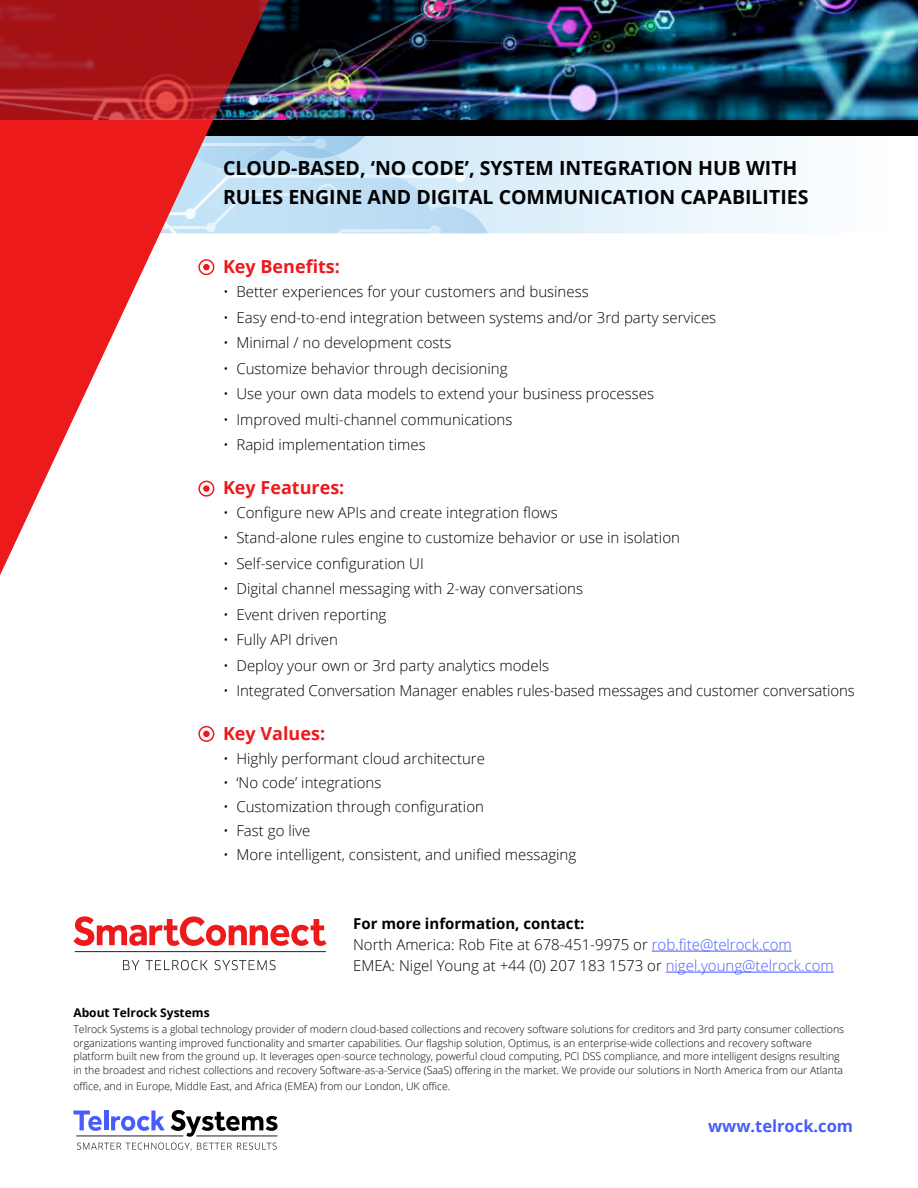
<style>
.page{position:relative;width:918px;height:1188px;background:#fff}
.page>*{position:absolute;margin:0;border:0;box-sizing:border-box;transform-origin:0 0}
.t1{font:700 19.5px/28.5px "Open Sans";color:#000}
.t2{font:700 18px "Open Sans";color:#ed1a1c}
.t3{font:700 16.5px "Open Sans";color:#475cfc}
.t4{font:300 15px/21px "Open Sans";color:#000}
.t5{font:700 12px "Open Sans";color:#000}
.t6{font:300 10.5px/13.5px "Open Sans";color:#000}
.s1{font-weight:700}
.s2{color:#475cfc}
</style>
<div class="page">
<svg style="left:381px;top:135px;width:508px;height:98px"></svg>
<img style="left:303px;top:135px;width:5px;height:6px">
<img style="left:337px;top:150px;width:151px;height:83px">
<img style="left:303px;top:142px;width:34px;height:19px">
<img style="left:303px;top:143px;width:12px;height:3px">
<svg style="left:315px;top:139px;width:10px;height:10px"></svg>
<svg style="left:303px;top:161px;width:163px;height:73px;background:#c7e3f5"></svg>
<svg style="left:73px;top:1111px;width:29px;height:20px"></svg>
<hr style="left:104px;top:1111px;width:4px;height:19px;background:#475cfc">
<svg style="left:111px;top:1111px;width:54px;height:20px"></svg>
<svg style="left:171px;top:1110px;width:107px;height:27px"></svg>
<svg style="left:77px;top:1143px;width:200px;height:8px"></svg>
<hr style="left:76px;top:1136px;width:107px;height:1px;background:#241f21">
<hr style="left:196px;top:1136px;width:81px;height:1px;background:#241f21">
<hr style="left:652px;top:951px;width:140px;height:1px;background:#475cfc">
<hr style="left:666px;top:972px;width:168px;height:1px;background:#475cfc">
<div style="left:0;top:120px;width:918px;height:15px;background:#000"></div>
<img style="left:303px;top:0;width:615px;height:120px">
<svg style="left:0;top:0;width:303px;height:575px"></svg>
<div style="left:203px;top:264px;width:7px;height:6px;background:#ed1a1c;border-radius:50%"></div>
<div style="left:198px;top:259px;width:16px;height:16px;border:2px solid #ed1a1c;border-radius:50%"></div>
<div style="left:203px;top:485px;width:7px;height:7px;background:#ed1a1c;border-radius:50%"></div>
<div style="left:198px;top:481px;width:16px;height:16px;border:2px solid #ed1a1c;border-radius:50%"></div>
<div style="left:203px;top:731px;width:7px;height:6px;background:#ed1a1c;border-radius:50%"></div>
<div style="left:198px;top:726px;width:16px;height:16px;border:2px solid #ed1a1c;border-radius:50%"></div>
<svg style="left:73px;top:916px;width:254px;height:30px"></svg>
<hr style="left:75px;top:951px;width:251px;height:1px;background:#241f21">
<svg style="left:123px;top:960px;width:16px;height:10px"></svg>
<svg style="left:146px;top:960px;width:62px;height:10px"></svg>
<svg style="left:215px;top:960px;width:61px;height:10px"></svg>
<h1 class="t1" style="left:223px;top:154px;width:587px">CLOUD-BASED, ‘NO CODE’, SYSTEM INTEGRATION HUB WITH<br>RULES ENGINE AND DIGITAL COMMUNICATION CAPABILITIES</h1>
<p class="t2" style="left:223px;top:254px;width:119px">Key Benefits:</p>
<p class="t4" style="left:223px;top:281px;width:367px">• Better experiences for your customers and business</p>
<p class="t4" style="left:223px;top:306px;width:495px">• Easy end-to-end integration between systems and/or 3rd party services</p>
<p class="t4" style="left:223px;top:332px;width:230px">• Minimal / no development costs</p>
<p class="t4" style="left:223px;top:357px;width:286px">• Customize behavior through decisioning</p>
<p class="t4" style="left:223px;top:383px;width:433px">• Use your own data models to extend your business processes</p>
<p class="t4" style="left:223px;top:408px;width:291px">• Improved multi-channel communications</p>
<p class="t4" style="left:223px;top:434px;width:204px">• Rapid implementation times</p>
<p class="t2" style="left:223px;top:474px;width:123px">Key Features:</p>
<p class="t4" style="left:223px;top:501px;width:336px">• Configure new APIs and create integration flows</p>
<p class="t4" style="left:223px;top:527px;width:458px">• Stand-alone rules engine to customize behavior or use in isolation</p>
<p class="t4" style="left:223px;top:552px;width:202px">• Self-service configuration UI</p>
<p class="t4" style="left:223px;top:578px;width:361px">• Digital channel messaging with 2-way conversations</p>
<p class="t4" style="left:223px;top:603px;width:165px">• Event driven reporting</p>
<p class="t4" style="left:223px;top:629px;width:116px">• Fully API driven</p>
<p class="t4" style="left:223px;top:654px;width:328px">• Deploy your own or 3rd party analytics models</p>
<p class="t4" style="left:223px;top:680px;width:633px">• Integrated Conversation Manager enables rules-based messages and customer conversations</p>
<p class="t2" style="left:223px;top:720px;width:104px">Key Values:</p>
<p class="t4" style="left:223px;top:747px;width:264px">• Highly performant cloud architecture</p>
<p class="t4" style="left:223px;top:771px;width:160px">• ‘No code’ integrations</p>
<p class="t4" style="left:223px;top:795px;width:262px">• Customization through configuration</p>
<p class="t4" style="left:223px;top:819px;width:89px">• Fast go live</p>
<p class="t4" style="left:223px;top:843px;width:355px">• More intelligent, consistent, and unified messaging</p>
<p class="t4" style="left:353px;top:913px;width:482px"><span class="s1">For more information, contact:<br></span>North America: Rob Fite at 678-451-9975 or <span class="s2">rob.fite@telrock.com<br></span>EMEA: Nigel Young at +44 (0) 207 183 1573 or <span class="s2">nigel.young@telrock.com</span></p>
<p class="t5" style="left:73px;top:1004px;width:138px">About Telrock Systems</p>
<p class="t6" style="left:73px;top:1022px;width:772px">Telrock Systems is a global technology provider of modern cloud-based collections and recovery software solutions for creditors and 3rd party consumer collections organizations wanting improved functionality and smarter capabilities. Our flagship solution, Optimus, is an enterprise-wide collections and recovery software platform built new from the ground up. It leverages open-source technology, powerful cloud computing, PCI DSS compliance, and more intelligent designs resulting in the broadest and richest collections and recovery Software-as-a-Service (SaaS) offering in the market. We provide our solutions in North America from our Atlanta</p>
<p class="t6" style="left:73px;top:1079px;width:379px">office, and in Europe, Middle East, and Africa (EMEA) from our London, UK office.</p>
<p class="t3" style="left:708px;top:1115px;width:147px">www.telrock.com</p>
</div>
